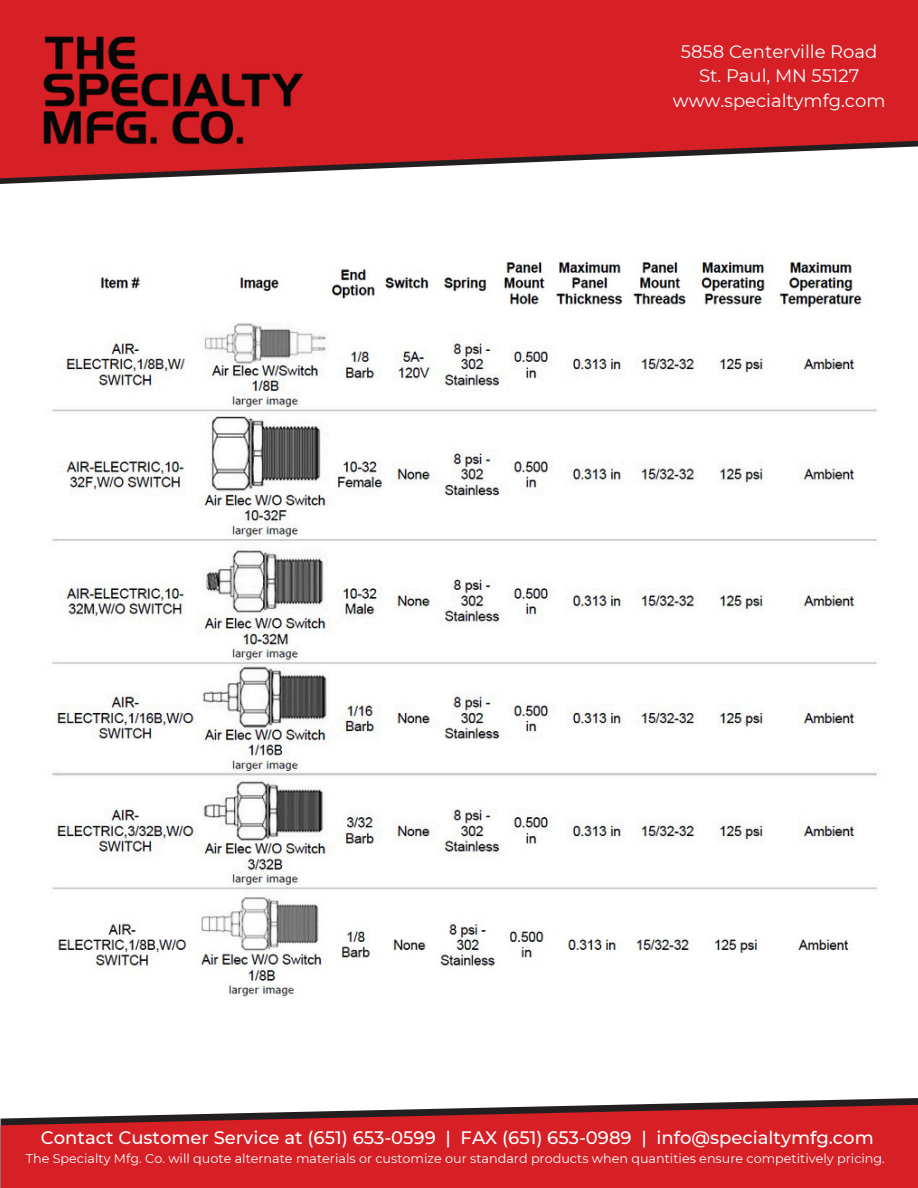
<style>
.page{position:relative;width:918px;height:1188px;background:#fff}
.page>*{position:absolute;margin:0;border:0;box-sizing:border-box;transform-origin:0 0}
.t1{font:500 18px "Montserrat";color:#fff}
.t2{font:18px/24.8px "Montserrat";color:#fff;text-align:center}
.t3{font:12.75px "Montserrat";color:#fff}
</style>
<div class="page">
<svg style="left:0;top:0;width:918px;height:179px;background:#d4373c"></svg>
<svg style="left:609px;top:1098px;width:309px;height:7px"></svg>
<svg style="left:1px;top:1105px;width:917px;height:83px;background:#cc2b31"></svg>
<img style="left:26px;top:21px;width:290px;height:157px">
<img style="left:52px;top:323px;width:825px;height:567px">
<img style="left:57px;top:897px;width:795px;height:100px">
<img style="left:99px;top:260px;width:765px;height:48px">
<p class="t2" style="left:673px;top:39px;width:214px">5858 Centerville Road<br>St. Paul, MN 55127 www.specialtymfg.com</p>
<p class="t1" style="left:41px;top:1127px;width:834px">Contact Customer Service at (651) 653-0599 | FAX (651) 653-0989 | info@specialtymfg.com</p>
<h1 class="t3" style="left:26px;top:1150px;width:861px">The Specialty Mfg. Co. will quote alternate materials or customize our standard products when quantities ensure competitively pricing.</h1>
</div>
